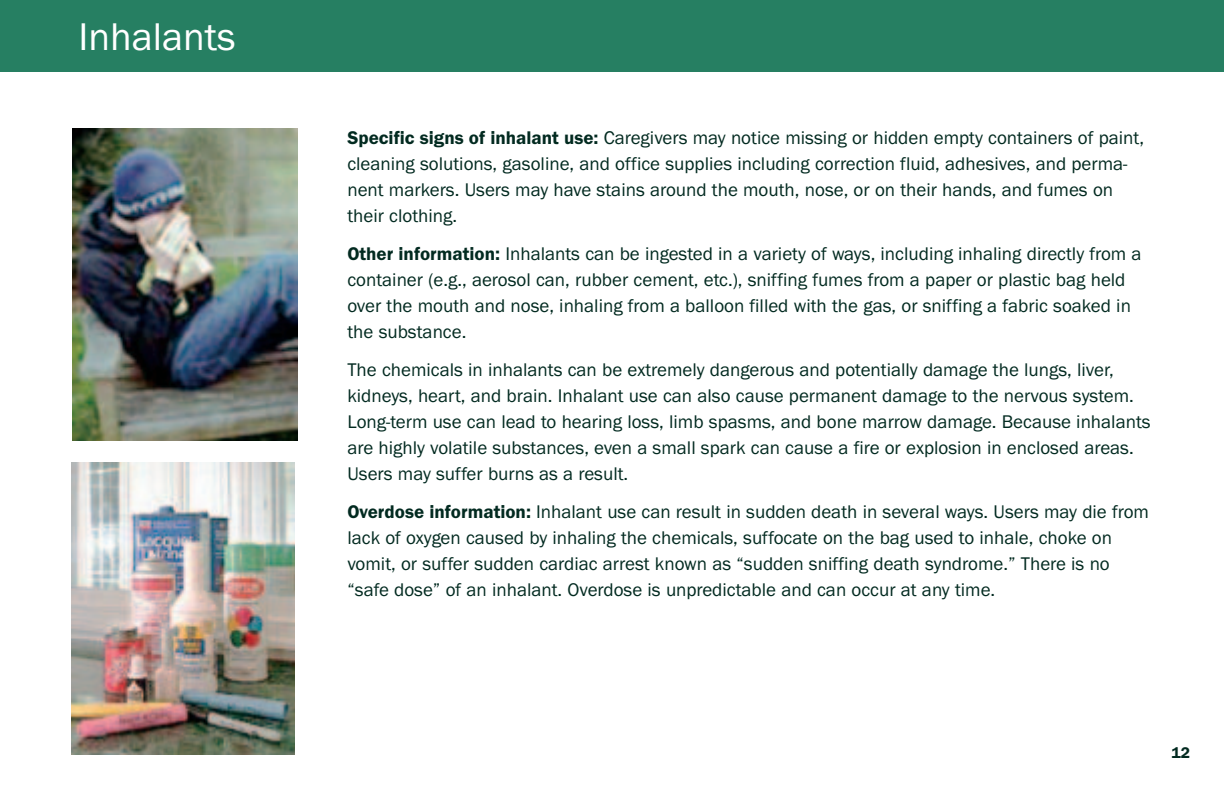
<style>
.page{position:relative;width:1224px;height:792px;background:#fff}
.page>*{position:absolute;margin:0;border:0;box-sizing:border-box;transform-origin:0 0}
.t1{font:40px "Franklin Got ITC";color:#fff}
.t2{font:19px/26px "Franklin Got ITC";color:#022a20}
.t3{font:600 16px "Franklin Got ITC";color:#022a20}
.s1{font-weight:600}
</style>
<div class="page">
<div style="left:0;top:0;width:1224px;height:72px;background:#267f62"></div>
<img style="left:73px;top:129px;width:224px;height:312px">
<img style="left:71px;top:462px;width:224px;height:293px">
<h1 class="t1" style="left:78px;top:24px;width:159px">Inhalants</h1>
<p class="t2" style="left:347px;top:127px;width:798px"><span class="s1">Specific signs of inhalant use:</span> Caregivers may notice missing or hidden empty containers of paint, cleaning solutions, gasoline, and office supplies including correction fluid, adhesives, and perma&shy;nent markers. Users may have stains around the mouth, nose, or on their hands, and fumes on their clothing.</p>
<p class="t2" style="left:347px;top:242px;width:796px"><span class="s1">Other information:</span> Inhalants can be ingested in a variety of ways, including inhaling directly from a container (e.g., aerosol can, rubber cement, etc.), sniffing fumes from a paper or plastic bag held over the mouth and nose, inhaling from a balloon filled with the gas, or sniffing a fabric soaked in the substance.</p>
<p class="t2" style="left:347px;top:358px;width:805px">The chemicals in inhalants can be extremely dangerous and potentially damage the lungs, liver, kidneys, heart, and brain. Inhalant use can also cause permanent damage to the nervous system.<br>Long-term use can lead to hearing loss, limb spasms, and bone marrow damage. Because inhalants are highly volatile substances, even a small spark can cause a fire or explosion in enclosed areas.<br>Users may suffer burns as a result.</p>
<p class="t2" style="left:347px;top:500px;width:803px"><span class="s1">Overdose information:</span> Inhalant use can result in sudden death in several ways. Users may die from lack of oxygen caused by inhaling the chemicals, suffocate on the bag used to inhale, choke on vomit, or suffer sudden cardiac arrest known as “sudden sniffing death syndrome.” There is no “safe dose” of an inhalant. Overdose is unpredictable and can occur at any time.</p>
<p class="t3" style="left:1171px;top:747px;width:20px">12</p>
</div>
